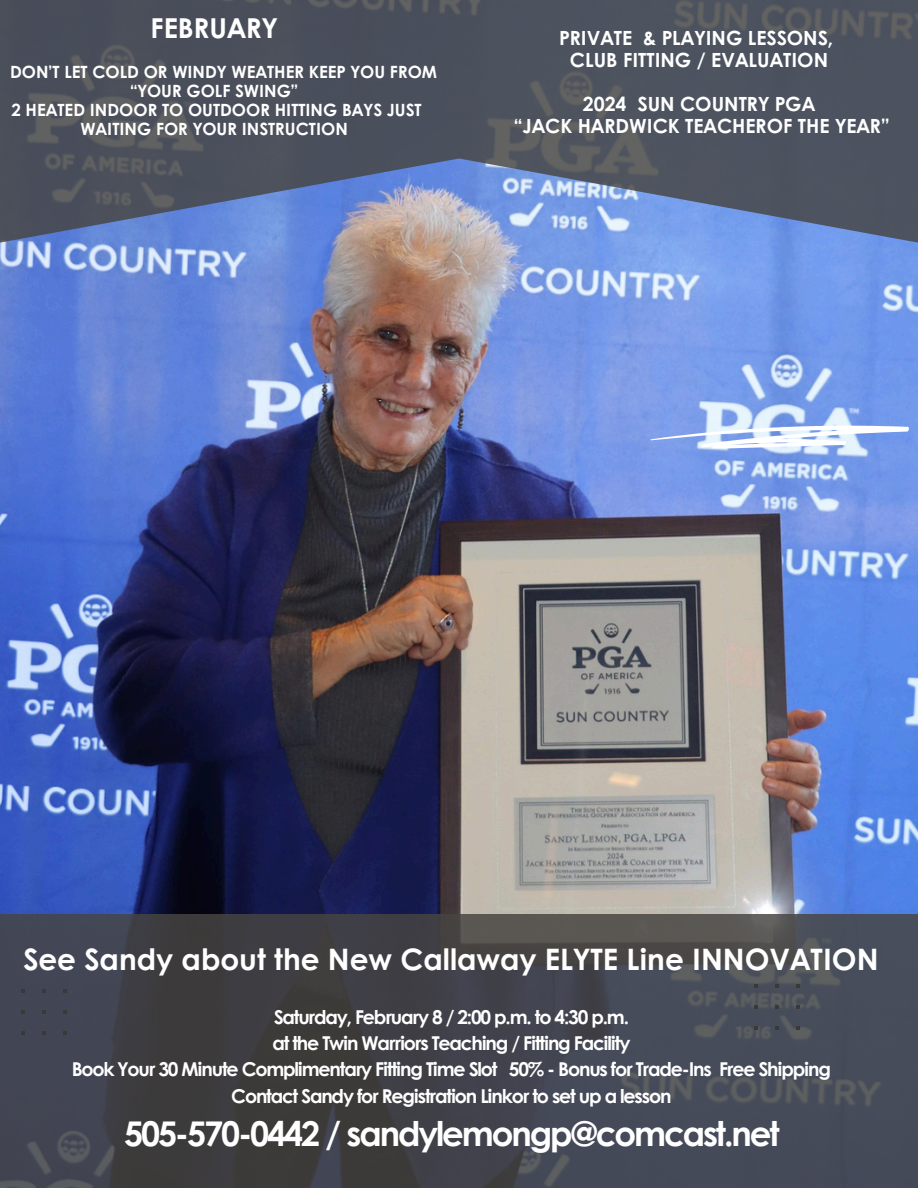
<style>
.page{position:relative;width:918px;height:1188px;background:#fff}
.page>*{position:absolute;margin:0;border:0;box-sizing:border-box;transform-origin:0 0}
.t1{font:700 34.05px "Century Gothic";letter-spacing:-.06em;color:#fff}
.t2{font:700 29.55px "Century Gothic";color:#fff}
.t3{font:700 27.45px "Century Gothic";color:#fff}
.t4{font:700 19.5px/22px "Century Gothic";color:#fff;text-align:center}
.t5{font:700 19.05px/26.2px "Century Gothic";letter-spacing:-.06em;color:#fff;text-align:center}
.t6{font:700 16.95px/19px "Century Gothic";color:#fff}
</style>
<div class="page">
<img style="left:0;top:245px;width:918px;height:669px">
<svg style="left:0;top:0;width:918px;height:245px;background:#565f74"></svg>
<svg style="left:650px;top:425px;width:260px;height:23px"></svg>
<svg style="left:0;top:914px;width:918px;height:274px;background:#43454d"></svg>
<h1 class="t3" style="left:151px;top:7px;width:129px">FEBRUARY</h1>
<p class="t6" style="left:130px;top:61px;width:309px;text-indent:-120px">DON’T LET COLD OR WINDY WEATHER KEEP YOU FROM “YOUR GOLF SWING”</p>
<p class="t6" style="left:11px;top:99px;width:412px;text-align:center">2 HEATED INDOOR TO OUTDOOR HITTING BAYS JUST<br>WAITING FOR YOUR INSTRUCTION</p>
<h2 class="t4" style="left:559px;top:26px;width:276px">PRIVATE &amp; PLAYING LESSONS,<br>CLUB FITTING / EVALUATION</h2>
<h2 class="t4" style="left:514px;top:92px;width:377px">2024 SUN COUNTRY PGA<br>“JACK HARDWICK TEACHEROF THE YEAR”</h2>
<h3 class="t2" style="left:23px;top:936px;width:857px">See Sandy about the New Callaway ELYTE Line INNOVATION</h3>
<p class="t5" style="left:72px;top:1003px;width:761px">Saturday, February 8 / 2:00 p.m. to 4:30 p.m.<br>at the Twin Warriors Teaching / Fitting Facility<br>Book Your 30 Minute Complimentary Fitting Time Slot 50% - Bonus for Trade-Ins Free Shipping Contact Sandy for Registration Linkor to set up a lesson</p>
<p class="t1" style="left:124px;top:1108px;width:657px">505-570-0442 / sandylemongp@comcast.net</p>
</div>
